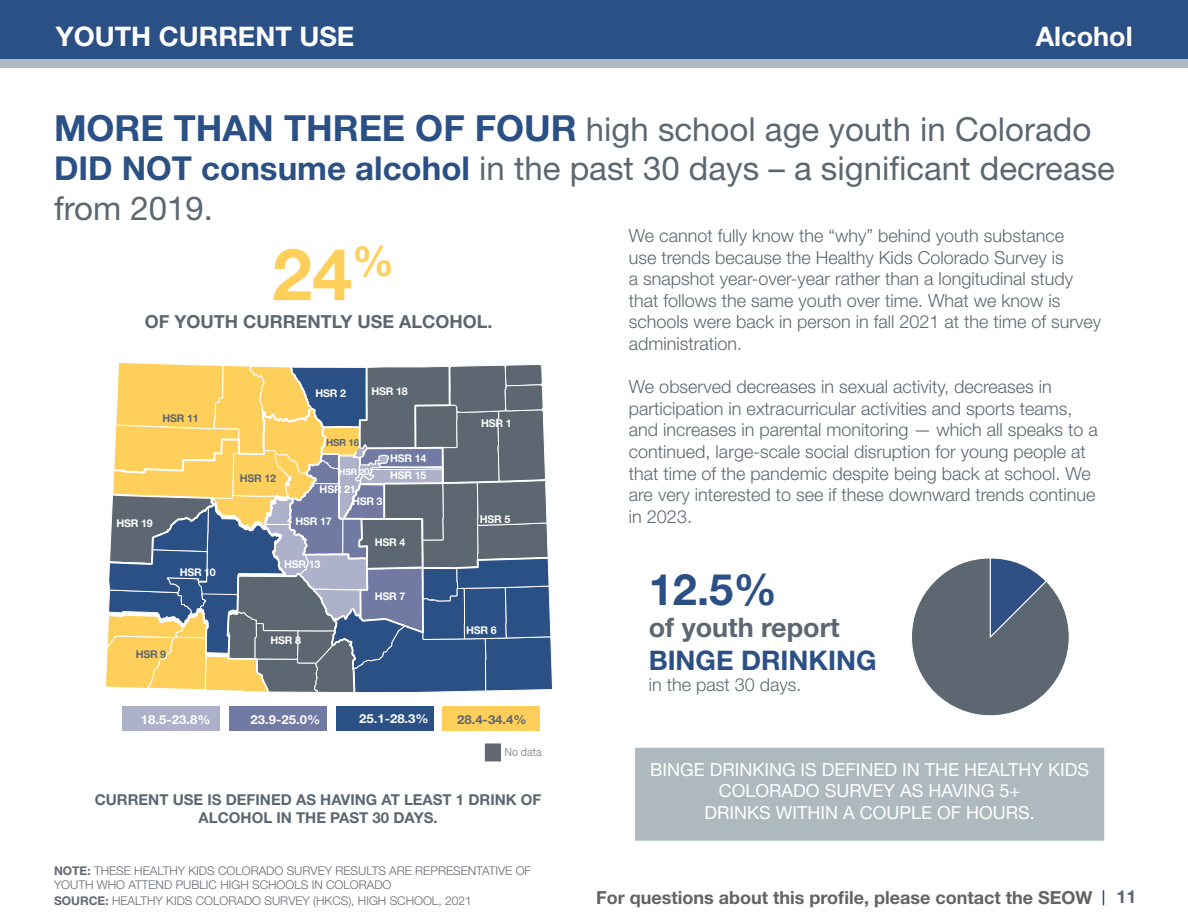
<style>
.page{position:relative;width:1188px;height:918px;background:#fff}
.page>*{position:absolute;margin:0;border:0;box-sizing:border-box;transform-origin:0 0}
.t1{font:700 72px "Helvetica Neue LT Std";color:#fecf5b}
.t2{font:700 43.5px "Helvetica Neue LT Std";color:#2b5086}
.t3{font:33px/39.6px "Helvetica Neue LT Std";color:#5d6771}
.Page_Title{font:700 27px "Helvetica Neue LT Std";color:#fff}
.t4{font:700 27px "Helvetica Neue LT Std";color:#5d6771}
.t5{font:700 27px "Helvetica Neue LT Std";color:#2b5086}
.t6{font:300 18px/21.6px "Helvetica Neue LT Std";color:#5d6771}
.t7{font:18px/21.6px "Helvetica Neue LT Std";color:#fff;text-align:center}
.t8{font:700 18px "Helvetica Neue LT Std";color:#636366}
.t9{font:700 18px "Helvetica Neue LT Std";color:#5d6771}
.t10{font:700 15px/18px "Helvetica Neue LT Std";color:#5d6771;text-align:center}
.t11{font:13.2px "Museo Slab 900";color:#fff;scale:.9 1}
.t12{font:700 12.45px "Helvetica Neue LT Std";color:#fff;scale:1.06 1}
.t13{font:700 12.45px "Helvetica Neue LT Std";color:#5d6771;scale:1.06 1}
.t14{font:300 12px/14.4px "Helvetica Neue LT Std";color:#636771}
.t15{font:11.55px "Helvetica Neue LT Std";color:#929496;scale:.9 1}
.t16{font:700 10.65px/16px "Helvetica Neue LT Std";letter-spacing:-.02em;color:#fff}
.t17{font:700 10.65px "Helvetica Neue LT Std";letter-spacing:-.02em;color:#5d6771}
.t18{font:700 9.75px "Helvetica Neue LT Std";color:#5d6771}
.t19{font:700 8.85px "Helvetica Neue LT Std";color:#fff}
.s1{font-weight:700;font-size:36px;color:#2b5086}
.s2{font-weight:700;color:#2b5086}
.s3{font-size:9.75px}
.s4{font-family:"Museo Slab 900";font-weight:400;font-size:13.2px}
.s5{font-weight:700}
</style>
<div class="page">
<div style="left:0;top:0;width:1188px;height:59px;background:#2b5086"></div>
<div style="left:0;top:59px;width:1187px;height:9px;background:#adb9bf"></div>
<svg style="left:1103px;top:891px;width:1px;height:14px"></svg>
<div style="left:636px;top:749px;width:467px;height:91px;background:#adb9bf"></div>
<div style="left:635px;top:748px;width:469px;height:93px;border:2px solid #adb9bf"></div>
<svg style="left:911px;top:558px;width:158px;height:158px"></svg>
<svg style="left:105px;top:362px;width:448px;height:369px;background:#93948e"></svg>
<div style="left:229px;top:706px;width:97px;height:25px;background:#707aa3"></div>
<div style="left:123px;top:706px;width:97px;height:25px;background:#adb1ca"></div>
<div style="left:443px;top:706px;width:97px;height:25px;background:#fecf5b"></div>
<div style="left:336px;top:706px;width:97px;height:25px;background:#2b5086"></div>
<div style="left:484px;top:743px;width:18px;height:19px;background:#626771"></div>
<div style="left:484px;top:743px;width:18px;height:19px;border:1px solid #fff"></div>
<p class="Page_Title" style="left:56px;top:20px;width:300px">YOUTH CURRENT USE</p>
<h3 class="Page_Title" style="left:1036px;top:20px;width:98px">Alcohol</h3>
<p class="t3" style="left:54px;top:109px;width:1039px"><span class="s1">MORE THAN THREE OF FOUR</span> high school age youth in Colorado</p>
<p class="t3" style="left:54px;top:148px;width:1062px"><span class="s2">DID NOT consume alcohol</span> in the past 30 days – a significant decrease from 2019.</p>
<p class="t1" style="left:272px;top:230px;width:124px">24<sup>%</sup></p>
<p class="t9" style="left:145px;top:311px;width:349px">OF YOUTH CURRENTLY USE ALCOHOL.</p>
<p class="t17" style="left:162px;top:411px;width:38px">HSR 11</p>
<p class="t17" style="left:240px;top:471px;width:38px">HSR 12</p>
<p class="t16" style="left:315px;top:385px;width:32px">HSR 2</p>
<p class="t16" style="left:371px;top:383px;width:38px">HSR 18</p>
<p class="t18" style="left:326px;top:436px;width:35px">HSR 16</p>
<p class="t19" style="left:339px;top:466px;width:32px">HSR 2<span class="s3">0</span></p>
<p class="t16" style="left:320px;top:481px;width:38px">HSR 21</p>
<p class="t16" style="left:352px;top:493px;width:32px">HSR 3</p>
<p class="t16" style="left:390px;top:450px;width:38px">HSR 14<br>HSR 15</p>
<p class="t16" style="left:116px;top:515px;width:38px">HSR 19</p>
<p class="t16" style="left:296px;top:512px;width:38px">HSR 17</p>
<p class="t16" style="left:180px;top:564px;width:38px">HSR 10</p>
<p class="t17" style="left:136px;top:648px;width:32px">HSR 9</p>
<p class="t16" style="left:284px;top:556px;width:38px">HSR 13</p>
<p class="t16" style="left:270px;top:632px;width:32px">HSR 8</p>
<p class="t16" style="left:375px;top:534px;width:32px">HSR 4</p>
<p class="t16" style="left:375px;top:588px;width:32px">HSR 7</p>
<p class="t16" style="left:481px;top:415px;width:32px">HSR 1</p>
<p class="t16" style="left:480px;top:510px;width:32px">HSR 5</p>
<p class="t16" style="left:466px;top:622px;width:32px">HSR 6</p>
<p class="t11" style="left:153px;top:711px;width:69px">1 FACTOR</p>
<p class="t12" style="left:251px;top:712px;width:147px">23.9-25.0% <span class="s4">3 FACTORS</span></p>
<p class="t12" style="left:359px;top:711px;width:146px">25.1-28.3% <span class="s4">3 FACTORS</span></p>
<p class="t12" style="left:141px;top:712px;width:67px">18.5-23.8%</p>
<p class="t13" style="left:457px;top:712px;width:67px">28.4-34.4%</p>
<p class="t15" style="left:504px;top:745px;width:43px">No data</p>
<p class="t10" style="left:95px;top:790px;width:448px">CURRENT USE IS DEFINED AS HAVING AT LEAST 1 DRINK OF<br>ALCOHOL IN THE PAST 30 DAYS.</p>
<p class="t14" style="left:54px;top:863px;width:479px"><span class="s5">NOTE:</span> THESE HEALTHY KIDS COLORADO SURVEY RESULTS ARE REPRESENTATIVE OF<br>YOUTH WHO ATTEND PUBLIC HIGH SCHOOLS IN COLORADO</p>
<p class="t14" style="left:54px;top:893px;width:419px"><span class="s5">SOURCE:</span> HEALTHY KIDS COLORADO SURVEY (HKCS), HIGH SCHOOL, 2021</p>
<p class="t6" style="left:629px;top:224px;width:474px">We cannot fully know the “why” behind youth substance<br>use trends because the Healthy Kids Colorado Survey is<br>a snapshot year-over-year rather than a longitudinal study that follows the same youth over time. What we know is schools were back in person in fall 2021 at the time of survey administration.</p>
<p class="t6" style="left:629px;top:376px;width:470px">We observed decreases in sexual activity, decreases in participation in extracurricular activities and sports teams, and increases in parental monitoring — which all speaks to a continued, large-scale social disruption for young people at that time of the pandemic despite being back at school. We are very interested to see if these downward trends continue in 2023.</p>
<p class="t2" style="left:649px;top:563px;width:130px">12.5%</p>
<p class="t4" style="left:649px;top:611px;width:193px">of youth report</p>
<p class="t5" style="left:649px;top:644px;width:229px">BINGE DRINKING</p>
<p class="t6" style="left:649px;top:674px;width:154px">in the past 30 days.</p>
<p class="t7" style="left:650px;top:758px;width:441px">BINGE DRINKING IS DEFINED IN THE HEALTHY KIDS<br>COLORADO SURVEY AS HAVING 5+</p>
<p class="t7" style="left:704px;top:801px;width:332px">DRINKS WITHIN A COUPLE OF HOURS.</p>
<p class="t8" style="left:596px;top:886px;width:498px">For questions about this profile, please contact the SEOW</p>
<p class="t9" style="left:1116px;top:886px;width:22px">11</p>
</div>
